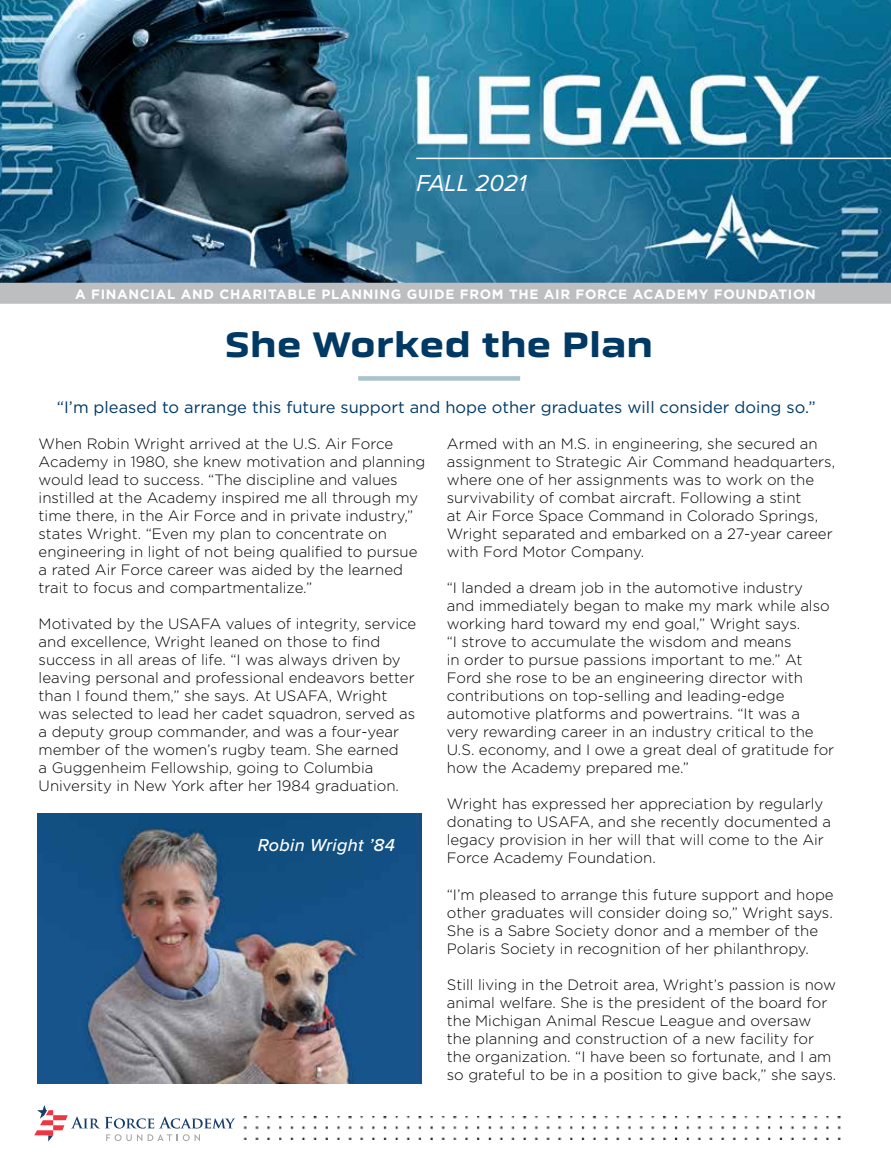
<style>
.page{position:relative;width:891px;height:1175px;background:#fff}
.page>*{position:absolute;margin:0;border:0;box-sizing:border-box;transform-origin:0 0}
.t1{font:700 36px "Obvia Expanded";letter-spacing:.005em;color:#003963}
.t2{font:italic 24px "Proxima Nova";color:#fff}
.t3{font:italic 500 18px "Proxima Nova";letter-spacing:.02em;color:#fff}
.t4{font:16.5px "Gotham";color:#003963}
.t5{font:300 15px/18px "Gotham";color:#000}
.t6{font:700 13.5px "Gotham";letter-spacing:.05em;color:#fff}
</style>
<div class="page">
<img style="left:37px;top:813px;width:385px;height:270px">
<img style="left:0;top:0;width:891px;height:283px">
<div style="left:0;top:283px;width:891px;height:21px;background:#bcbec0"></div>
<div style="left:358px;top:376px;width:162px;height:5px;background:#a9c4cb"></div>
<hr style="left:416px;top:158px;width:475px;height:1px;background:#fff">
<img style="left:243px;top:1116px;width:598px;height:23px">
<svg style="left:34px;top:1105px;width:201px;height:36px"></svg>
<h2 class="t2" style="left:416px;top:165px;width:112px">FALL 2021</h2>
<p class="t6" style="left:75px;top:285px;width:742px">A FINANCIAL AND CHARITABLE PLANNING GUIDE FROM THE AIR FORCE ACADEMY FOUNDATION</p>
<h1 class="t1" style="left:225px;top:323px;width:429px">She Worked the Plan</h1>
<p class="t4" style="left:57px;top:396px;width:760px">“I’m pleased to arrange this future support and hope other graduates will consider doing so.”</p>
<p class="t5" style="left:39px;top:434px;width:388px">When Robin Wright arrived at the U.S. Air Force Academy in 1980, she knew motivation and planning would lead to success. “The discipline and values instilled at the Academy inspired me all through my time there, in the Air Force and in private industry,” states Wright. “Even my plan to concentrate on engineering in light of not being qualified to pursue a rated Air Force career was aided by the learned trait to focus and compartmentalize.”</p>
<p class="t5" style="left:39px;top:614px;width:379px">Motivated by the USAFA values of integrity, service and excellence, Wright leaned on those to find success in all areas of life. “I was always driven by leaving personal and professional endeavors better than I found them,” she says. At USAFA, Wright was selected to lead her cadet squadron, served as a deputy group commander, and was a four-year member of the women’s rugby team. She earned<br>a Guggenheim Fellowship, going to Columbia University in New York after her 1984 graduation.</p>
<p class="t3" style="left:258px;top:831px;width:139px">Robin Wright ’84</p>
<p class="t5" style="left:447px;top:434px;width:390px">Armed with an M.S. in engineering, she secured an assignment to Strategic Air Command headquarters, where one of her assignments was to work on the survivability of combat aircraft. Following a stint<br>at Air Force Space Command in Colorado Springs, Wright separated and embarked on a 27-year career with Ford Motor Company.</p>
<p class="t5" style="left:447px;top:578px;width:389px">“I landed a dream job in the automotive industry and immediately began to make my mark while also working hard toward my end goal,” Wright says.<br>“I strove to accumulate the wisdom and means<br>in order to pursue passions important to me.” At Ford she rose to be an engineering director with contributions on top-selling and leading-edge automotive platforms and powertrains. “It was a very rewarding career in an industry critical to the U.S. economy, and I owe a great deal of gratitude for how the Academy prepared me.”</p>
<p class="t5" style="left:447px;top:794px;width:386px">Wright has expressed her appreciation by regularly donating to USAFA, and she recently documented a legacy provision in her will that will come to the Air Force Academy Foundation.</p>
<p class="t5" style="left:447px;top:884px;width:388px">“I’m pleased to arrange this future support and hope other graduates will consider doing so,” Wright says.<br>She is a Sabre Society donor and a member of the Polaris Society in recognition of her philanthropy.</p>
<p class="t5" style="left:447px;top:974px;width:391px">Still living in the Detroit area, Wright’s passion is now animal welfare. She is the president of the board for the Michigan Animal Rescue League and oversaw the planning and construction of a new facility for the organization. “I have been so fortunate, and I am so grateful to be in a position to give back,” she says.</p>
</div>
